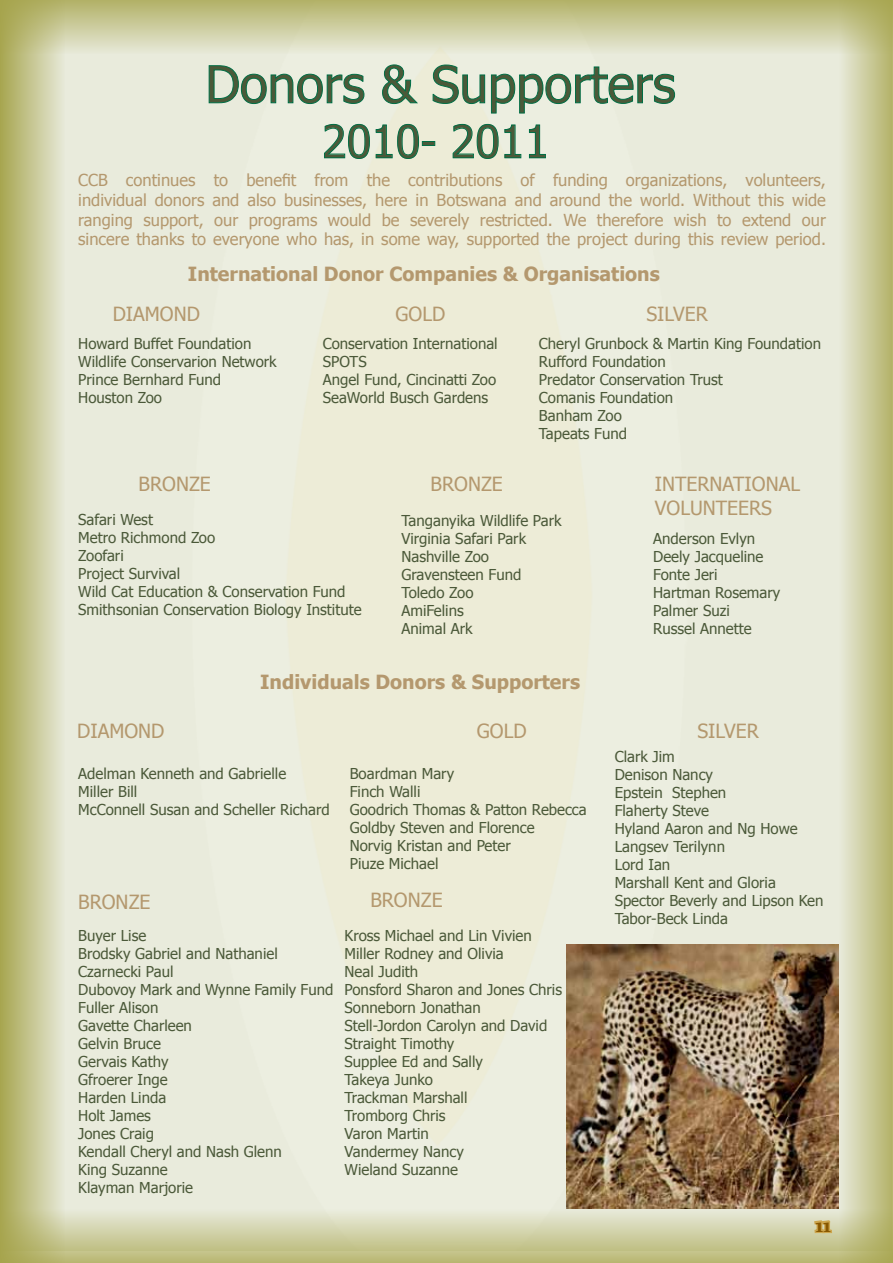
<style>
.page{position:relative;width:893px;height:1263px;background:#fff}
.page>*{position:absolute;margin:0;border:0;box-sizing:border-box;transform-origin:0 0}
.t1{font:51px "Tahoma";color:#4b5939}
.t2{font:45px "Tahoma";color:#4b5939}
.t3{font:700 21px "Constantia";color:#875700}
.t4{font:19.5px/23.4px "Tahoma";color:#b4986e}
.t5{font:700 19.5px "Tahoma";color:#b4986e}
.t6{font:16.5px/19.8px "Tahoma";color:#b4986e;text-align:justify}
.t7{font:15px/18px "Tahoma";color:#4b5939}
</style>
<div class="page">
<div style="left:65px;top:54px;width:774px;height:1155px;background:#ececdc"></div>
<div style="left:0;top:1209px;width:893px;height:54px;background:linear-gradient(to bottom,#e7e9d8,#b9b772)"></div>
<div style="left:0;top:0;width:893px;height:54px;background:linear-gradient(to bottom,#b2b167,#e7e9d8)"></div>
<svg style="left:324px;top:124px;width:95px;height:35px"></svg>
<div style="left:422px;top:141px;width:13px;height:4px;border:1px solid #006e45"></div>
<svg style="left:452px;top:124px;width:70px;height:35px"></svg>
<svg style="left:529px;top:124px;width:17px;height:35px"></svg>
<svg style="left:208px;top:65px;width:157px;height:39px"></svg>
<svg style="left:382px;top:64px;width:36px;height:40px"></svg>
<svg style="left:432px;top:64px;width:53px;height:40px"></svg>
<svg style="left:491px;top:66px;width:184px;height:48px"></svg>
<svg style="left:812px;top:1218px;width:21px;height:17px"></svg>
<svg style="left:839px;top:0;width:54px;height:1263px"></svg>
<svg style="left:0;top:0;width:65px;height:1263px"></svg>
<img style="left:567px;top:944px;width:272px;height:265px">
<h1 class="t1" style="left:205px;top:50px;width:472px">Donors &amp; Supporters</h1>
<h2 class="t2" style="left:322px;top:111px;width:228px">2010- 2011</h2>
<p class="t6" style="left:78px;top:169px;width:749px">CCB continues to benefit from the contributions of funding organizations, volunteers, individual donors and also businesses, here in Botswana and around the world. Without this wide ranging support, our programs would be severely restricted. We therefore wish to extend our sincere thanks to everyone who has, in some way, supported the project during this review period.</p>
<h3 class="t5" style="left:188px;top:260px;width:473px">International Donor Companies &amp; Organisations</h3>
<h3 class="t4" style="left:113px;top:301px;width:89px">DIAMOND</h3>
<h3 class="t4" style="left:396px;top:301px;width:51px">GOLD</h3>
<h3 class="t4" style="left:646px;top:301px;width:63px">SILVER</h3>
<p class="t7" style="left:323px;top:334px;width:176px">Conservation International<br>SPOTS<br>Angel Fund, Cincinatti Zoo<br>SeaWorld Busch Gardens</p>
<p class="t7" style="left:78px;top:333px;width:200px">Howard Buffet Foundation<br>Wildlife Conservarion Network<br>Prince Bernhard Fund<br>Houston Zoo</p>
<p class="t7" style="left:539px;top:334px;width:284px">Cheryl Grunbock &amp; Martin King Foundation<br>Rufford Foundation<br>Predator Conservation Trust<br>Comanis Foundation<br>Banham Zoo<br>Tapeats Fund</p>
<h3 class="t4" style="left:139px;top:471px;width:74px">BRONZE</h3>
<h3 class="t4" style="left:431px;top:471px;width:74px">BRONZE</h3>
<p class="t7" style="left:78px;top:509px;width:285px">Safari West<br>Metro Richmond Zoo<br>Zoofari<br>Project Survival<br>Wild Cat Education &amp; Conservation Fund<br>Smithsonian Conservation Biology Institute</p>
<p class="t7" style="left:401px;top:511px;width:162px">Tanganyika Wildlife Park<br>Virginia Safari Park<br>Nashville Zoo<br>Gravensteen Fund<br>Toledo Zoo<br>AmiFelins<br>Animal Ark</p>
<h3 class="t4" style="left:77px;top:718px;width:89px">DIAMOND</h3>
<h3 class="t5" style="left:260px;top:669px;width:321px">Individuals Donors &amp; Supporters</h3>
<h3 class="t4" style="left:477px;top:718px;width:51px">GOLD</h3>
<p class="t7" style="left:78px;top:763px;width:253px">Adelman Kenneth and Gabrielle<br>Miller Bill<br>McConnell Susan and Scheller Richard</p>
<p class="t7" style="left:350px;top:763px;width:238px">Boardman Mary<br>Finch Walli<br>Goodrich Thomas &amp; Patton Rebecca<br>Goldby Steven and Florence<br>Norvig Kristan and Peter<br>Piuze Michael</p>
<h3 class="t4" style="left:78px;top:889px;width:74px">BRONZE</h3>
<h3 class="t4" style="left:370px;top:887px;width:74px">BRONZE</h3>
<p class="t7" style="left:78px;top:926px;width:257px">Buyer Lise<br>Brodsky Gabriel and Nathaniel<br>Czarnecki Paul<br>Dubovoy Mark and Wynne Family Fund<br>Fuller Alison<br>Gavette Charleen<br>Gelvin Bruce<br>Gervais Kathy<br>Gfroerer Inge<br>Harden Linda<br>Holt James<br>Jones Craig<br>Kendall Cheryl and Nash Glenn<br>King Suzanne<br>Klayman Marjorie</p>
<p class="t7" style="left:345px;top:926px;width:219px">Kross Michael and Lin Vivien<br>Miller Rodney and Olivia<br>Neal Judith<br>Ponsford Sharon and Jones Chris<br>Sonneborn Jonathan<br>Stell-Jordon Carolyn and David<br>Straight Timothy<br>Supplee Ed and Sally<br>Takeya Junko<br>Trackman Marshall<br>Tromborg Chris<br>Varon Martin<br>Vandermey Nancy<br>Wieland Suzanne</p>
<h3 class="t4" style="left:655px;top:471px;width:147px">INTERNATIONAL<br>VOLUNTEERS</h3>
<p class="t7" style="left:653px;top:529px;width:129px">Anderson Evlyn<br>Deely Jacqueline<br>Fonte Jeri<br>Hartman Rosemary<br>Palmer Suzi<br>Russel Annette</p>
<h3 class="t4" style="left:697px;top:718px;width:63px">SILVER</h3>
<p class="t7" style="left:615px;top:746px;width:210px">Clark Jim<br>Denison Nancy<br>Epstein Stephen<br>Flaherty Steve<br>Hyland Aaron and Ng Howe<br>Langsev Terilynn<br>Lord Ian<br>Marshall Kent and Gloria<br>Spector Beverly and Lipson Ken<br>Tabor-Beck Linda</p>
<h3 class="t3" style="left:815px;top:1210px;width:17px">11</h3>
</div>
